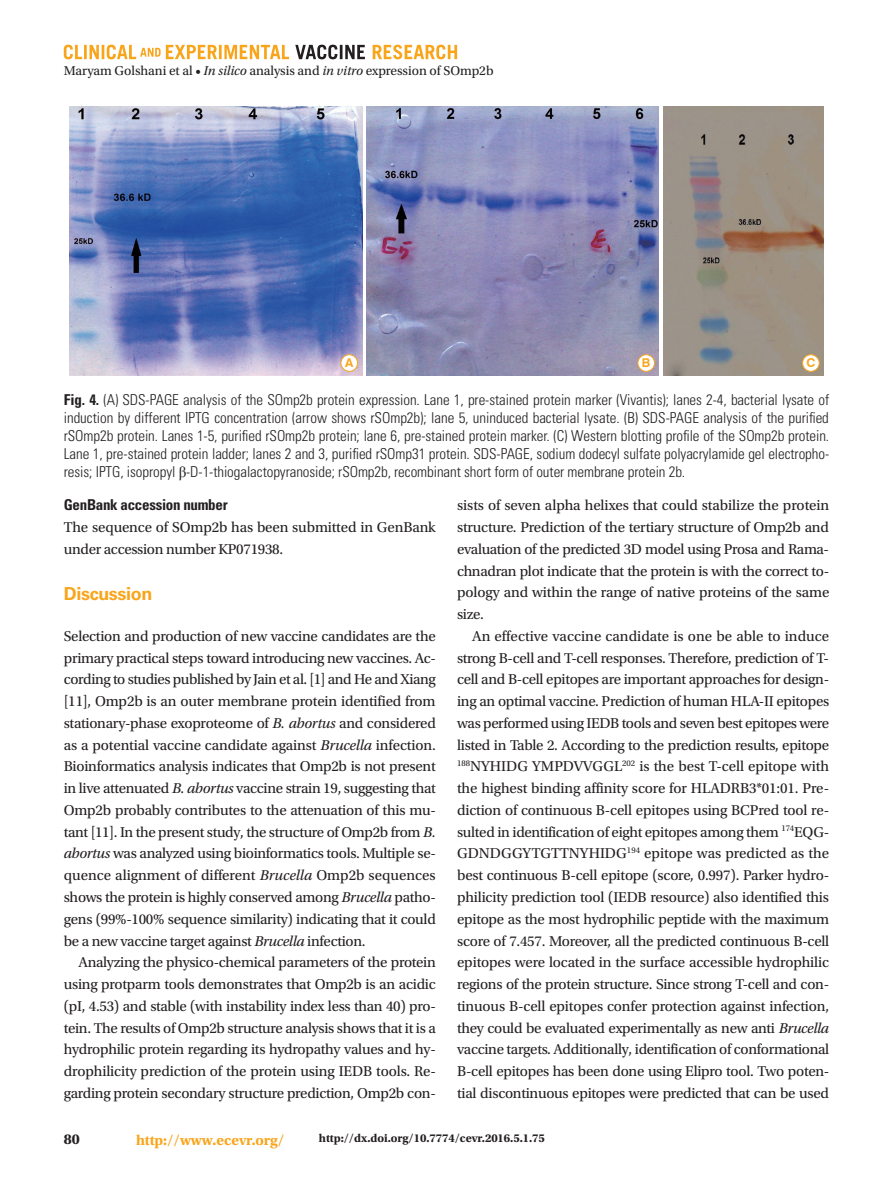
<style>
.page{position:relative;width:893px;height:1191px;background:#fff}
.page>*{position:absolute;margin:0;border:0;box-sizing:border-box;transform-origin:0 0}
.CVER_대제목{font:700 18px "Univers LT Std";letter-spacing:-.02em;color:#f9a51b}
.CVER_본문{font:15px/21.8px "Utopia Std";letter-spacing:-.02em;color:#231f20;text-align:justify}
.CVER_표그림캡션{font:300 condensed 15px/18px "Univers LT Std";letter-spacing:-.005em;color:#231f20;text-align:justify}
.CVER_중제목{font:700 condensed 15px "Univers LT Std";letter-spacing:-.02em;color:#231f20}
.t1{font:700 15px "Utopia Std";letter-spacing:-.005em;color:#f9a51b}
.t2{font:700 15px "Utopia Std";color:#231f20}
.t3{font:13.5px "Utopia Std";letter-spacing:-.005em;color:#231f20}
.t4{font:700 12.15px "Swiss 721 BT";color:#f9a51b}
.t5{font:700 12px "Utopia Std";letter-spacing:-.005em;color:#231f20}
.s1{font-style:italic}
.s2{font-weight:700}
.s3{font-family:"Times New Roman";font-weight:400;font-stretch:normal}
</style>
<div class="page">
<svg style="left:373px;top:45px;width:84px;height:14px"></svg>
<svg style="left:295px;top:45px;width:70px;height:14px"></svg>
<svg style="left:64px;top:45px;width:225px;height:14px"></svg>
<img style="left:69px;top:106px;width:293px;height:270px">
<img style="left:366px;top:106px;width:293px;height:270px">
<img style="left:663px;top:106px;width:161px;height:270px">
<div style="left:802px;top:355px;width:17px;height:16px;background:#fff;border-radius:50%"></div>
<div style="left:802px;top:354px;width:17px;height:17px;border:1px solid #f9a51b;border-radius:50%"></div>
<div style="left:638px;top:355px;width:16px;height:16px;background:#fff;border-radius:50%"></div>
<div style="left:638px;top:354px;width:17px;height:17px;border:1px solid #f9a51b;border-radius:50%"></div>
<div style="left:341px;top:355px;width:17px;height:16px;background:#fff;border-radius:50%"></div>
<div style="left:341px;top:354px;width:17px;height:17px;border:1px solid #f9a51b;border-radius:50%"></div>
<p class="t3" style="left:64px;top:63px;width:431px">Maryam Golshani et al • <span class="s1">In silico</span> analysis and <span class="s1">in vitro</span> expression of SOmp2b</p>
<p class="t4" style="left:345px;top:355px;width:10px">A</p>
<p class="t4" style="left:642px;top:355px;width:10px">B</p>
<p class="t4" style="left:806px;top:355px;width:10px">C</p>
<p class="CVER_표그림캡션" style="left:64px;top:391px;width:767px"><span class="s2">Fig. 4.</span> (A) SDS-PAGE analysis of the SOmp2b protein expression. Lane 1, pre-stained protein marker (Vivantis); lanes 2-4, bacterial lysate of induction by different IPTG concentration (arrow shows rSOmp2b); lane 5, uninduced bacterial lysate. (B) SDS-PAGE analysis of the purified rSOmp2b protein. Lanes 1-5, purified rSOmp2b protein; lane 6, pre-stained protein marker. (C) Western blotting profile of the SOmp2b protein.<br>Lane 1, pre-stained protein ladder; lanes 2 and 3, purified rSOmp31 protein. SDS-PAGE, sodium dodecyl sulfate polyacrylamide gel electropho&shy;resis; IPTG, isopropyl <span class="s3">β</span>-D-1-thiogalactopyranoside; rSOmp2b, recombinant short form of outer membrane protein 2b.</p>
<p class="CVER_중제목" style="left:64px;top:496px;width:165px">GenBank accession number</p>
<p class="CVER_본문" style="left:64px;top:516px;width:373px">The sequence of SOmp2b has been submitted in GenBank under accession number KP071938.</p>
<p class="CVER_대제목" style="left:64px;top:583px;width:90px">Discussion</p>
<p class="CVER_본문" style="left:64px;top:625px;width:374px">Selection and production of new vaccine candidates are the primary practical steps toward introducing new vaccines. Ac&shy;cording to studies published by Jain et al. [1] and He and Xiang [11], Omp2b is an outer membrane protein identified from stationary-phase exoproteome of <span class="s1">B. abortus</span> and considered as a potential vaccine candidate against <span class="s1">Brucella</span> infection.<br>Bioinformatics analysis indicates that Omp2b is not present in live attenuated <span class="s1">B. abortus</span> vaccine strain 19, suggesting that Omp2b probably contributes to the attenuation of this mu&shy;tant [11]. In the present study, the structure of Omp2b from <span class="s1">B. abortus</span> was analyzed using bioinformatics tools. Multiple se&shy;quence alignment of different <span class="s1">Brucella</span> Omp2b sequences shows the protein is highly conserved among <span class="s1">Brucella</span> patho&shy;gens (99%-100% sequence similarity) indicating that it could be a new vaccine target against <span class="s1">Brucella</span> infection.</p>
<p class="CVER_본문" style="left:64px;top:951px;width:374px;text-indent:15px">Analyzing the physico-chemical parameters of the protein using protparm tools demonstrates that Omp2b is an acidic (pI, 4.53) and stable (with instability index less than 40) pro&shy;tein. The results of Omp2b structure analysis shows that it is a hydrophilic protein regarding its hydropathy values and hy&shy;drophilicity prediction of the protein using IEDB tools. Re&shy;garding protein secondary structure prediction, Omp2b con-</p>
<p class="CVER_본문" style="left:457px;top:495px;width:374px;text-align:left">sists of seven alpha helixes that could stabilize the protein structure. Prediction of the tertiary structure of Omp2b and evaluation of the predicted 3D model using Prosa and Rama&shy;chnadran plot indicate that the protein is with the correct to&shy;pology and within the range of native proteins of the same size.</p>
<p class="CVER_본문" style="left:457px;top:625px;width:374px;text-indent:15px">An effective vaccine candidate is one be able to induce strong B-cell and T-cell responses. Therefore, prediction of T&shy;cell and B-cell epitopes are important approaches for design&shy;ing an optimal vaccine. Prediction of human HLA-II epitopes was performed using IEDB tools and seven best epitopes were listed in Table 2. According to the prediction results, epitope <sup>188</sup>NYHIDG YMPDVVGGL<sup>202</sup> is the best T-cell epitope with the highest binding affinity score for HLADRB3*01:01. Pre&shy;diction of continuous B-cell epitopes using BCPred tool re&shy;sulted in identification of eight epitopes among them <sup>174</sup>EQG-GDNDGGYTGTTNYHIDG<sup>194</sup> epitope was predicted as the best continuous B-cell epitope (score, 0.997). Parker hydro&shy;philicity prediction tool (IEDB resource) also identified this epitope as the most hydrophilic peptide with the maximum score of 7.457. Moreover, all the predicted continuous B-cell epitopes were located in the surface accessible hydrophilic regions of the protein structure. Since strong T-cell and con&shy;tinuous B-cell epitopes confer protection against infection, they could be evaluated experimentally as new anti <span class="s1">Brucella </span>vaccine targets. Additionally, identification of conformational B-cell epitopes has been done using Elipro tool. Two poten&shy;tial discontinuous epitopes were predicted that can be used</p>
<p class="t2" style="left:64px;top:1130px;width:17px">80</p>
<p class="t1" style="left:136px;top:1131px;width:150px">http://www.ecevr.org/</p>
<p class="t5" style="left:319px;top:1131px;width:227px">http://dx.doi.org/10.7774/cevr.2016.5.1.75</p>
</div>
